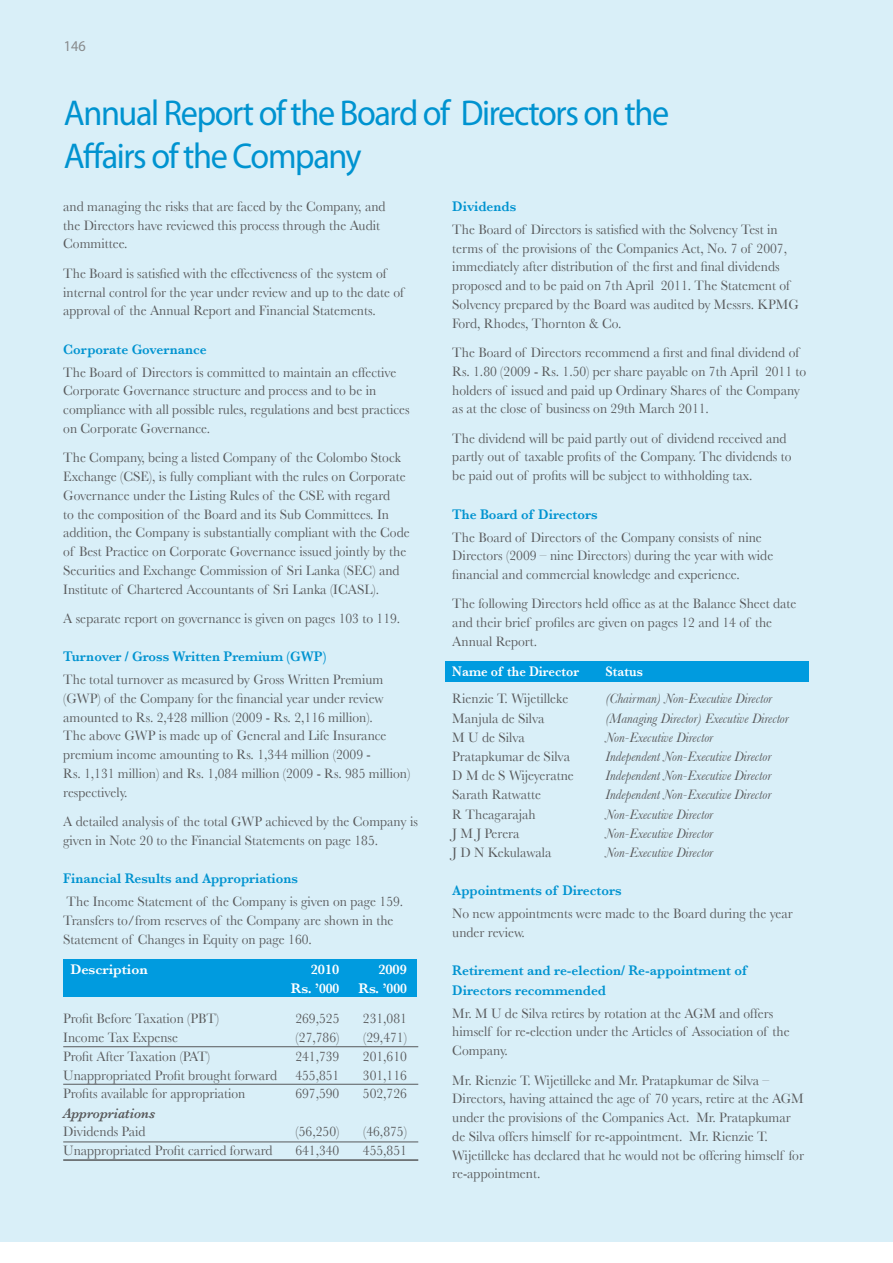
<style>
.page{position:relative;width:893px;height:1263px;background:#fff}
.page>*{position:absolute;margin:0;border:0;box-sizing:border-box;transform-origin:0 0}
.t1{font:36px/43.2px "Myriad Pro";letter-spacing:-.04em;color:#0093d0;scale:.95 1}
.t2{font:15px "Myriad Pro";color:#888a8c;scale:.95 1}
.t3{font:14.25px/18.8px "Baskerville";color:#58595b;scale:.95 1}
.t4{font:italic 14.25px "Baskerville";color:#58595b;scale:.95 1}
.t5{font:600 14.25px/19.2px "Baskerville";color:#0093d0;scale:.95 1}
.t6{font:600 14.25px "Baskerville";color:#fff}
.t7{font:600 14.25px "Baskerville";color:#fff;scale:.9 1}
.t8{font:italic 600 14.25px "Baskerville";color:#58595b;scale:.95 1}
</style>
<div class="page">
<div style="left:0;top:0;width:892px;height:1242px;background:#d9eff8"></div>
<div style="left:63px;top:959px;width:353px;height:37px;background:#009bdf"></div>
<div style="left:445px;top:662px;width:363px;height:20px;background:#009bdf"></div>
<hr style="left:63px;top:1046px;width:355px;height:1px;background:#58595b">
<hr style="left:63px;top:1084px;width:355px;height:1px;background:#58595b">
<hr style="left:63px;top:1142px;width:355px;height:1px;background:#58595b">
<hr style="left:63px;top:1159px;width:355px;height:2px;background:#58595b">
<p class="t2" style="left:64px;top:40px;width:25px">146</p>
<h1 class="t1" style="left:64px;top:95px;width:638px">Annual Report of the Board of Directors on the<br>Affairs of the Company</h1>
<p class="t3" style="left:63px;top:197px;width:341px">and managing the risks that are faced by the Company, and the Directors have reviewed this process through the Audit<br>Committee.</p>
<p class="t3" style="left:63px;top:264px;width:360px">The Board is satisfied with the effectiveness of the system of internal control for the year under review and up to the date of approval of the Annual Report and Financial Statements.</p>
<p class="t5" style="left:63px;top:339px;width:153px">Corporate Governance</p>
<p class="t3" style="left:63px;top:363px;width:366px">The Board of Directors is committed to maintain an effective Corporate Governance structure and process and to be in compliance with all possible rules, regulations and best practices on Corporate Governance.</p>
<p class="t3" style="left:63px;top:448px;width:366px">The Company, being a listed Company of the Colombo Stock Exchange (CSE), is fully compliant with the rules on Corporate Governance under the Listing Rules of the CSE with regard<br>to the composition of the Board and its Sub Committees. In addition, the Company is substantially compliant with the Code of Best Practice on Corporate Governance issued jointly by the Securities and Exchange Commission of Sri Lanka (SEC) and Institute of Chartered Accountants of Sri Lanka (ICASL).</p>
<p class="t3" style="left:63px;top:609px;width:356px">A separate report on governance is given on pages 103 to 119.</p>
<p class="t5" style="left:63px;top:647px;width:278px">Turnover / Gross Written Premium (GWP)</p>
<p class="t3" style="left:63px;top:670px;width:367px">The total turnover as measured by Gross Written Premium (GWP) of the Company for the financial year under review amounted to Rs. 2,428 million (2009 - Rs. 2,116 million).<br>The above GWP is made up of General and Life Insurance premium income amounting to Rs. 1,344 million (2009 -<br>Rs. 1,131 million) and Rs. 1,084 million (2009 - Rs. 985 million) respectively.</p>
<p class="t3" style="left:63px;top:812px;width:375px">A detailed analysis of the total GWP achieved by the Company is given in Note 20 to the Financial Statements on page 185.</p>
<p class="t5" style="left:63px;top:869px;width:249px">Financial Results and Appropriations</p>
<p class="t3" style="left:63px;top:892px;width:359px">The Income Statement of the Company is given on page 159.<br>Transfers to/from reserves of the Company are shown in the<br>Statement of Changes in Equity on page 160.</p>
<p class="t6" style="left:70px;top:961px;width:79px">Description</p>
<p class="t6" style="left:311px;top:961px;width:30px">2010</p>
<p class="t6" style="left:378px;top:961px;width:30px">2009</p>
<p class="t6" style="left:291px;top:980px;width:50px">Rs. ’000</p>
<p class="t6" style="left:358px;top:980px;width:50px">Rs. ’000</p>
<p class="t3" style="left:63px;top:1009px;width:166px">Profit Before Taxation (PBT)</p>
<p class="t3" style="left:295px;top:1009px;width:48px">269,525</p>
<p class="t3" style="left:363px;top:1009px;width:48px">231,081</p>
<p class="t3" style="left:63px;top:1028px;width:122px">Income Tax Expense</p>
<p class="t3" style="left:295px;top:1028px;width:48px">(27,786)</p>
<p class="t3" style="left:363px;top:1028px;width:48px">(29,471)</p>
<p class="t3" style="left:63px;top:1047px;width:156px">Profit After Taxation (PAT)</p>
<p class="t3" style="left:295px;top:1047px;width:48px">241,739</p>
<p class="t3" style="left:363px;top:1047px;width:48px">201,610</p>
<p class="t3" style="left:63px;top:1066px;width:227px">Unappropriated Profit brought forward</p>
<p class="t3" style="left:295px;top:1066px;width:48px">455,851</p>
<p class="t3" style="left:363px;top:1066px;width:48px">301,116</p>
<p class="t3" style="left:63px;top:1084px;width:193px">Profits available for appropriation</p>
<p class="t3" style="left:295px;top:1084px;width:48px">697,590</p>
<p class="t3" style="left:363px;top:1084px;width:48px">502,726</p>
<p class="t8" style="left:63px;top:1105px;width:98px">Appropriations</p>
<p class="t3" style="left:63px;top:1122px;width:88px">Dividends Paid</p>
<p class="t3" style="left:295px;top:1122px;width:48px">(56,250)</p>
<p class="t3" style="left:363px;top:1122px;width:48px">(46,875)</p>
<p class="t3" style="left:63px;top:1141px;width:222px">Unappropriated Profit carried forward</p>
<p class="t3" style="left:295px;top:1141px;width:48px">641,340</p>
<p class="t3" style="left:363px;top:1141px;width:48px">455,851</p>
<p class="t5" style="left:452px;top:197px;width:69px">Dividends</p>
<p class="t3" style="left:452px;top:220px;width:366px">The Board of Directors is satisfied with the Solvency Test in terms of the provisions of the Companies Act, No. 7 of 2007, immediately after distribution of the first and final dividends proposed and to be paid on 7th April 2011. The Statement of Solvency prepared by the Board was audited by Messrs. KPMG Ford, Rhodes, Thornton &amp; Co.</p>
<p class="t3" style="left:452px;top:343px;width:374px">The Board of Directors recommend a first and final dividend of Rs. 1.80 (2009 - Rs. 1.50) per share payable on 7th April 2011 to holders of issued and paid up Ordinary Shares of the Company as at the close of business on 29th March 2011.</p>
<p class="t3" style="left:452px;top:429px;width:358px">The dividend will be paid partly out of dividend received and partly out of taxable profits of the Company. The dividends to be paid out of profits will be subject to withholding tax.</p>
<p class="t5" style="left:452px;top:504px;width:154px">The Board of Directors</p>
<p class="t3" style="left:452px;top:528px;width:339px">The Board of Directors of the Company consists of nine<br>Directors (2009 – nine Directors) during the year with wide financial and commercial knowledge and experience.</p>
<p class="t3" style="left:452px;top:594px;width:363px">The following Directors held office as at the Balance Sheet date and their brief profiles are given on pages 12 and 14 of the<br>Annual Report.</p>
<p class="t7" style="left:452px;top:663px;width:142px">Name of the Director</p>
<p class="t7" style="left:605px;top:663px;width:43px">Status</p>
<p class="t3" style="left:452px;top:689px;width:124px">Rienzie T. Wijetilleke</p>
<p class="t4" style="left:605px;top:691px;width:177px">(Chairman) Non-Executive Director</p>
<p class="t3" style="left:452px;top:709px;width:99px">Manjula de Silva</p>
<p class="t4" style="left:605px;top:710px;width:195px">(Managing Director) Executive Director</p>
<p class="t3" style="left:452px;top:728px;width:78px">M U de Silva</p>
<p class="t4" style="left:605px;top:729px;width:115px">Non-Executive Director</p>
<p class="t3" style="left:452px;top:747px;width:125px">Pratapkumar de Silva</p>
<p class="t4" style="left:605px;top:749px;width:176px">Independent Non-Executive Director</p>
<p class="t3" style="left:452px;top:766px;width:129px">D M de S Wijeyeratne</p>
<p class="t4" style="left:605px;top:768px;width:176px">Independent Non-Executive Director</p>
<p class="t3" style="left:452px;top:785px;width:95px">Sarath Ratwatte</p>
<p class="t4" style="left:605px;top:787px;width:176px">Independent Non-Executive Director</p>
<p class="t3" style="left:452px;top:805px;width:89px">R Theagarajah</p>
<p class="t4" style="left:605px;top:806px;width:115px">Non-Executive Director</p>
<p class="t3" style="left:452px;top:824px;width:72px">J M J Perera</p>
<p class="t4" style="left:605px;top:825px;width:115px">Non-Executive Director</p>
<p class="t3" style="left:452px;top:843px;width:106px">J D N Kekulawala</p>
<p class="t4" style="left:605px;top:845px;width:115px">Non-Executive Director</p>
<p class="t5" style="left:452px;top:881px;width:180px">Appointments of Directors</p>
<p class="t3" style="left:452px;top:904px;width:360px">No new appointments were made to the Board during the year under review.</p>
<p class="t5" style="left:452px;top:961px;width:311px">Retirement and re-election/ Re-appointment of<br>Directors recommended</p>
<p class="t3" style="left:452px;top:1004px;width:356px">Mr. M U de Silva retires by rotation at the AGM and offers himself for re-election under the Articles of Association of the<br>Company.</p>
<p class="t3" style="left:452px;top:1071px;width:371px">Mr. Rienzie T. Wijetilleke and Mr. Pratapkumar de Silva – Directors, having attained the age of 70 years, retire at the AGM under the provisions of the Companies Act. Mr. Pratapkumar de Silva offers himself for re-appointment. Mr. Rienzie T.<br>Wijetilleke has declared that he would not be offering himself for re-appointment.</p>
</div>
